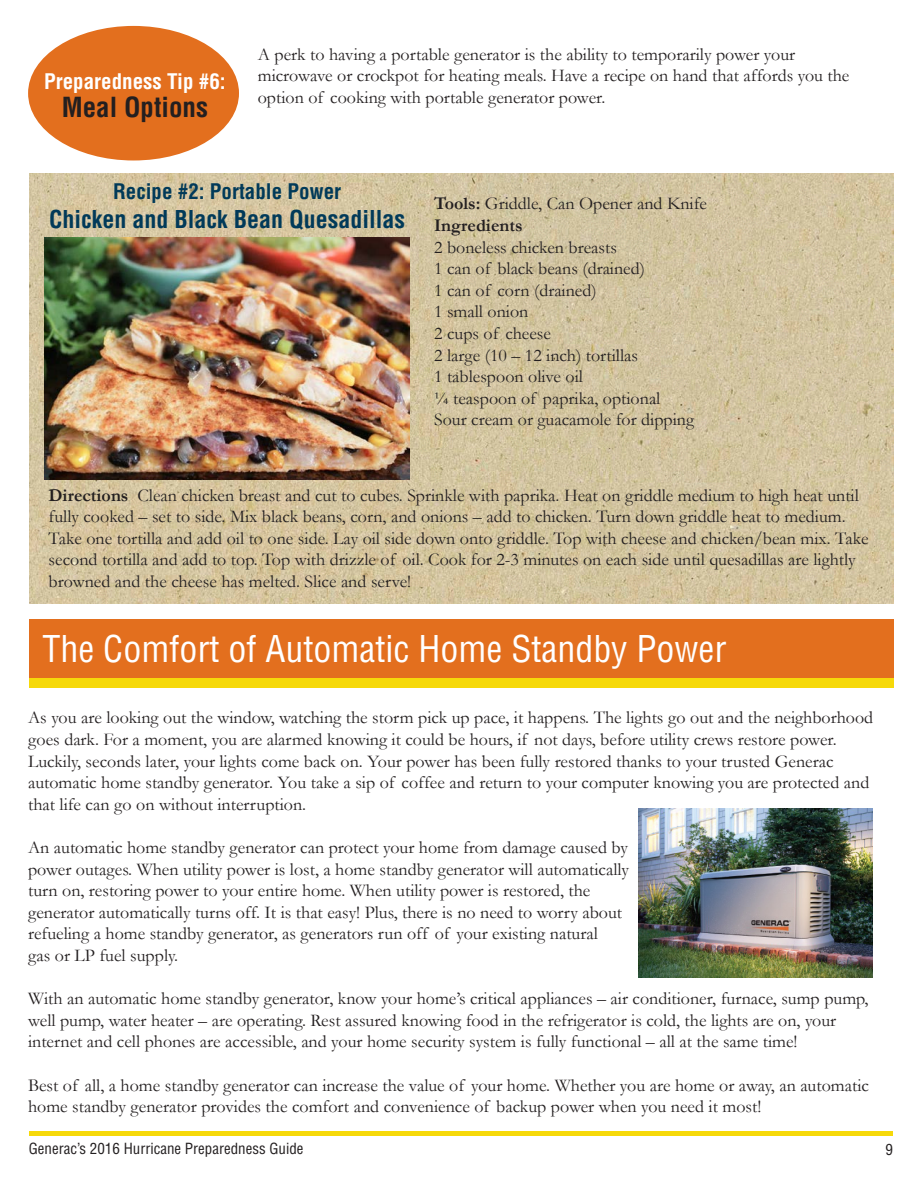
<style>
.page{position:relative;width:918px;height:1188px;background:#fff}
.page>*{position:absolute;margin:0;border:0;box-sizing:border-box;transform-origin:0 0}
.t1{font:condensed 36px "Helvetica LT Std";color:#fff}
.t2{font:700 condensed 27px "Helvetica LT Std";color:#231f20}
.t3{font:700 condensed 24px "Helvetica LT Std";color:#013a59}
.t4{font:700 condensed 21px "Helvetica LT Std";color:#013a59}
.t5{font:700 condensed 21px "Helvetica LT Std";color:#fff}
.t6{font:18px/21.6px "Garamond";color:#231f20}
.t7{font:condensed 15px "Helvetica LT Std";color:#231f20}
.s1{font-weight:700}
</style>
<div class="page">
<div style="left:29px;top:1131px;width:864px;height:5px;background:#f6d90a"></div>
<img style="left:29px;top:173px;width:864px;height:431px">
<div style="left:28px;top:26px;width:211px;height:134px;background:#e36f1e;border-radius:50%"></div>
<div style="left:29px;top:620px;width:864px;height:59px;background:#e36f1e"></div>
<div style="left:29px;top:679px;width:864px;height:9px;background:#f6d90a"></div>
<img style="left:638px;top:808px;width:234px;height:170px">
<img style="left:45px;top:237px;width:364px;height:243px">
<p class="t5" style="left:44px;top:72px;width:183px">Preparedness Tip #6:</p>
<h2 class="t2" style="left:62px;top:96px;width:148px">Meal Options</h2>
<p class="t6" style="left:258px;top:45px;width:593px">A perk to having a portable generator is the ability to temporarily power your microwave or crockpot for heating meals. Have a recipe on hand that affords you the option of cooking with portable generator power.</p>
<p class="t4" style="left:113px;top:182px;width:230px">Recipe #2: Portable Power</p>
<h3 class="t3" style="left:49px;top:208px;width:357px">Chicken and Black Bean Quesadillas</h3>
<p class="t6" style="left:434px;top:192px;width:274px"><span class="s1">Tools:</span> Griddle, Can Opener and Knife<br><span class="s1">Ingredients</span></p>
<p class="t6" style="left:434px;top:238px;width:262px">2 boneless chicken breasts<br>1 can of black beans (drained)<br>1 can of corn (drained)<br>1 small onion<br>2 cups of cheese<br>2 large (10 – 12 inch) tortillas<br>1 tablespoon olive oil<br>¼ teaspoon of paprika, optional<br>Sour cream or guacamole for dipping</p>
<p class="t6" style="left:49px;top:486px;width:821px"><span class="s1">Directions</span> Clean chicken breast and cut to cubes. Sprinkle with paprika. Heat on griddle medium to high heat until fully cooked – set to side. Mix black beans, corn, and onions – add to chicken. Turn down griddle heat to medium.<br>Take one tortilla and add oil to one side. Lay oil side down onto griddle. Top with cheese and chicken/bean mix. Take second tortilla and add to top. Top with drizzle of oil. Cook for 2-3 minutes on each side until quesadillas are lightly browned and the cheese has melted. Slice and serve!</p>
<h1 class="t1" style="left:42px;top:635px;width:686px">The Comfort of Automatic Home Standby Power</h1>
<p class="t6" style="left:28px;top:709px;width:847px">As you are looking out the window, watching the storm pick up pace, it happens. The lights go out and the neighborhood goes dark. For a moment, you are alarmed knowing it could be hours, if not days, before utility crews restore power.<br>Luckily, seconds later, your lights come back on. Your power has been fully restored thanks to your trusted Generac automatic home standby generator. You take a sip of coffee and return to your computer knowing you are protected and that life can go on without interruption.</p>
<p class="t6" style="left:28px;top:838px;width:603px">An automatic home standby generator can protect your home from damage caused by power outages. When utility power is lost, a home standby generator will automatically turn on, restoring power to your entire home. When utility power is restored, the generator automatically turns off. It is that easy! Plus, there is no need to worry about refueling a home standby generator, as generators run off of your existing natural<br>gas or LP fuel supply.</p>
<p class="t6" style="left:28px;top:990px;width:842px">With an automatic home standby generator, know your home’s critical appliances – air conditioner, furnace, sump pump, well pump, water heater – are operating. Rest assured knowing food in the refrigerator is cold, the lights are on, your internet and cell phones are accessible, and your home security system is fully functional – all at the same time!</p>
<p class="t6" style="left:28px;top:1076px;width:842px">Best of all, a home standby generator can increase the value of your home. Whether you are home or away, an automatic home standby generator provides the comfort and convenience of backup power when you need it most!</p>
<p class="t7" style="left:29px;top:1143px;width:276px">Generac’s 2016 Hurricane Preparedness Guide</p>
<p class="t7" style="left:886px;top:1143px;width:9px">9</p>
</div>
